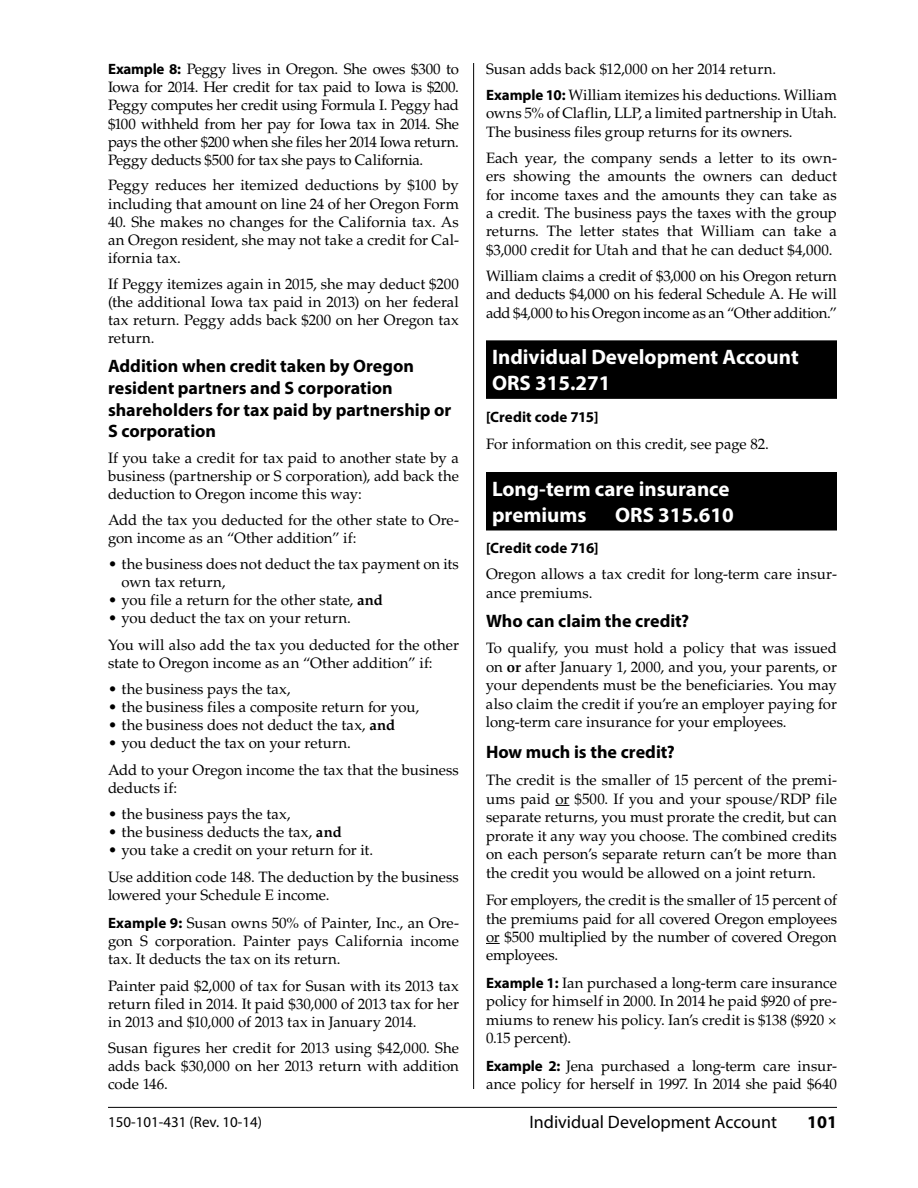
<style>
.page{position:relative;width:918px;height:1188px;background:#fff}
.page>*{position:absolute;margin:0;border:0;box-sizing:border-box;transform-origin:0 0}
.t1{font:700 21px/25.7px "Myriad Pro";color:#fff}
.t2{font:700 18px/21.8px "Myriad Pro";color:#000}
.t3{font:18px "Myriad Pro";color:#000}
.t4{font:15px/18.5px "Palatino LT Std";color:#000;text-align:justify}
.t5{font:700 15px "Myriad Pro";letter-spacing:.005em;color:#000}
.t6{font:15px "Myriad Pro";color:#000}
.s1{font-family:"Myriad Pro";font-weight:700}
.s2{font-weight:700}
</style>
<div class="page">
<hr style="left:108px;top:1107px;width:729px;height:1px;background:#000">
<hr style="left:473px;top:63px;width:1px;height:1026px;background:#000">
<div style="left:486px;top:340px;width:351px;height:59px;background:#000"></div>
<div style="left:486px;top:472px;width:351px;height:59px;background:#000"></div>
<svg style="left:555px;top:805px;width:14px;height:1px"></svg>
<svg style="left:486px;top:943px;width:14px;height:1px"></svg>
<p class="t4" style="left:108px;top:60px;width:353px"><span class="s1">Example 8:</span> Peggy lives in Oregon. She owes $300 to Iowa for 2014. Her credit for tax paid to Iowa is $200.<br>Peggy computes her credit using Formula I. Peggy had $100 withheld from her pay for Iowa tax in 2014. She pays the other $200 when she files her 2014 Iowa return.<br>Peggy deducts $500 for tax she pays to California.</p>
<p class="t4" style="left:108px;top:177px;width:353px">Peggy reduces her itemized deductions by $100 by including that amount on line 24 of her Oregon Form</p>
<p class="t4" style="left:108px;top:213px;width:352px">40. She makes no changes for the California tax. As an Oregon resident, she may not take a credit for Cal&shy;ifornia tax.</p>
<p class="t4" style="left:108px;top:275px;width:353px">If Peggy itemizes again in 2015, she may deduct $200 (the additional Iowa tax paid in 2013) on her federal tax return. Peggy adds back $200 on her Oregon tax return.</p>
<p class="t2" style="left:108px;top:355px;width:345px">Addition when credit taken by Oregon resident partners and S corporation shareholders for tax paid by partnership or<br>S corporation</p>
<p class="t4" style="left:108px;top:449px;width:353px">If you take a credit for tax paid to another state by a business (partnership or S corporation), add back the deduction to Oregon income this way:</p>
<p class="t4" style="left:108px;top:511px;width:352px">Add the tax you deducted for the other state to Ore&shy;gon income as an “Other addition” if:</p>
<p class="t4" style="left:122px;top:555px;width:339px;text-indent:-14px">• the business does not deduct the tax payment on its own tax return,</p>
<p class="t4" style="left:108px;top:591px;width:277px">• you file a return for the other state, <span class="s2">and</span></p>
<p class="t4" style="left:108px;top:604px;width:352px;line-height:27.2px">• you deduct the tax on your return.<br>You will also add the tax you deducted for the other</p>
<p class="t4" style="left:108px;top:654px;width:326px">state to Oregon income as an “Other addition” if:</p>
<p class="t4" style="left:108px;top:680px;width:184px">• the business pays the tax,</p>
<p class="t4" style="left:108px;top:698px;width:313px">• the business files a composite return for you,</p>
<p class="t4" style="left:108px;top:716px;width:289px">• the business does not deduct the tax, <span class="s2">and</span></p>
<p class="t4" style="left:108px;top:730px;width:352px;line-height:27.2px">• you deduct the tax on your return.<br>Add to your Oregon income the tax that the business</p>
<p class="t4" style="left:108px;top:779px;width:71px">deducts if:</p>
<p class="t4" style="left:108px;top:805px;width:184px">• the business pays the tax,</p>
<p class="t4" style="left:108px;top:823px;width:235px">• the business deducts the tax, <span class="s2">and</span></p>
<p class="t4" style="left:108px;top:837px;width:352px;line-height:27.2px">• you take a credit on your return for it.<br>Use addition code 148. The deduction by the business</p>
<p class="t4" style="left:108px;top:882px;width:352px;line-height:27.2px">lowered your Schedule E income.<br><span class="s1">Example 9:</span> Susan owns 50% of Painter, Inc., an Ore-</p>
<p class="t4" style="left:108px;top:932px;width:352px">gon S corporation. Painter pays California income tax. It deducts the tax on its return.</p>
<p class="t4" style="left:108px;top:977px;width:353px">Painter paid $2,000 of tax for Susan with its 2013 tax return filed in 2014. It paid $30,000 of 2013 tax for her in 2013 and $10,000 of 2013 tax in January 2014.</p>
<p class="t4" style="left:108px;top:1039px;width:353px">Susan figures her credit for 2013 using $42,000. She adds back $30,000 on her 2013 return with addition code 146.</p>
<p class="t4" style="left:486px;top:56px;width:352px;line-height:26px">Susan adds back $12,000 on her 2014 return.<br><span class="s1">Example 10:</span> William itemizes his deductions. William</p>
<p class="t4" style="left:486px;top:104px;width:353px">owns 5% of Claflin, LLP, a limited partnership in Utah.<br>The business files group returns for its owners.</p>
<p class="t4" style="left:486px;top:149px;width:353px">Each year, the company sends a letter to its own&shy;ers showing the amounts the owners can deduct for income taxes and the amounts they can take as a credit. The business pays the taxes with the group returns. The letter states that William can take a $3,000 credit for Utah and that he can deduct $4,000.</p>
<p class="t4" style="left:486px;top:267px;width:353px">William claims a credit of $3,000 on his Oregon return and deducts $4,000 on his federal Schedule A. He will add $4,000 to his Oregon income as an “Other addition.”</p>
<h1 class="t1" style="left:492px;top:344px;width:308px">Individual Development Account<br>ORS 315.271</h1>
<p class="t5" style="left:486px;top:407px;width:114px">[Credit code 715]</p>
<p class="t4" style="left:486px;top:435px;width:285px">For information on this credit, see page 82.</p>
<h1 class="t1" style="left:492px;top:475px;width:239px">Long-term care insurance premiums</h1>
<h1 class="t1" style="left:615px;top:501px;width:120px">ORS 315.610</h1>
<p class="t5" style="left:486px;top:539px;width:114px">[Credit code 716]</p>
<p class="t4" style="left:486px;top:565px;width:352px">Oregon allows a tax credit for long-term care insur&shy;ance premiums.</p>
<p class="t2" style="left:486px;top:610px;width:205px">Who can claim the credit?</p>
<p class="t4" style="left:486px;top:639px;width:352px">To qualify, you must hold a policy that was issued on <span class="s2">or</span> after January 1, 2000, and you, your parents, or your dependents must be the beneficiaries. You may also claim the credit if you’re an employer paying for long-term care insurance for your employees.</p>
<p class="t2" style="left:486px;top:741px;width:190px">How much is the credit?</p>
<p class="t4" style="left:486px;top:771px;width:353px">The credit is the smaller of 15 percent of the premi&shy;ums paid or $500. If you and your spouse/RDP file separate returns, you must prorate the credit, but can prorate it any way you choose. The combined credits on each person’s separate return can’t be more than the credit you would be allowed on a joint return.</p>
<p class="t4" style="left:486px;top:891px;width:353px">For employers, the credit is the smaller of 15 percent of the premiums paid for all covered Oregon employees or $500 multiplied by the number of covered Oregon employees.</p>
<p class="t4" style="left:486px;top:974px;width:353px"><span class="s1">Example 1:</span> Ian purchased a long-term care insurance policy for himself in 2000. In 2014 he paid $920 of pre&shy;miums to renew his policy. Ian’s credit is $138 ($920 × 0.15 percent).</p>
<p class="t4" style="left:486px;top:1057px;width:352px"><span class="s1">Example 2:</span> Jena purchased a long-term care insur&shy;ance policy for herself in 1997. In 2014 she paid $640</p>
<p class="t6" style="left:108px;top:1113px;width:156px">150-101-431 (Rev. 10-14)</p>
<p class="t3" style="left:529px;top:1111px;width:249px">Individual Development Account</p>
<p class="t2" style="left:807px;top:1111px;width:31px">101</p>
</div>
